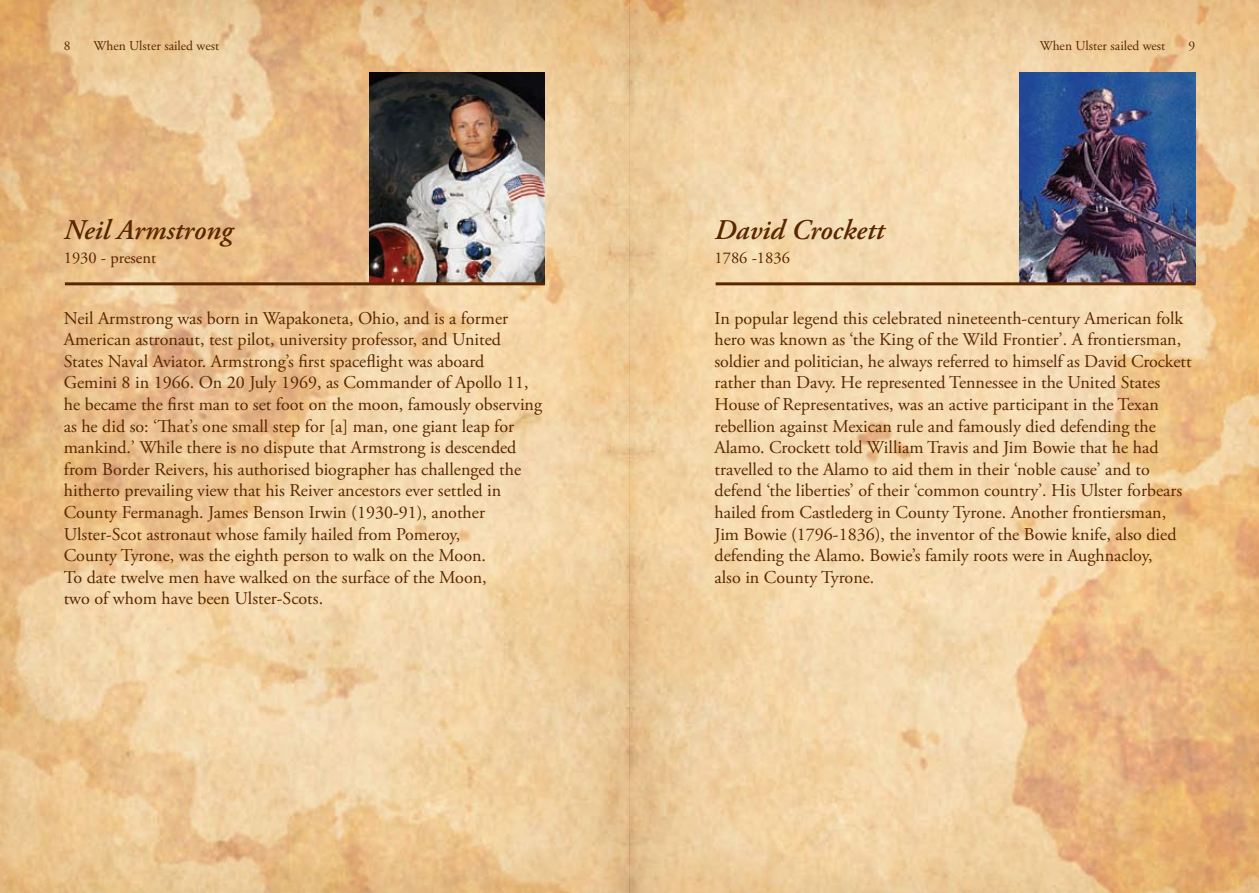
<style>
.page{position:relative;width:1259px;height:893px;background:#fff}
.page>*{position:absolute;margin:0;border:0;box-sizing:border-box;transform-origin:0 0}
.t1{font:italic 600 28.5px "Adobe Garamond Pro";color:#582700}
.t2{font:18px/21.6px "Adobe Garamond Pro";color:#582700}
.t3{font:16.5px "Adobe Garamond Pro";color:#582700}
.t4{font:13.5px "Adobe Garamond Pro";color:#582700}
</style>
<div class="page">
<img style="left:0;top:0;width:1259px;height:893px">
<img style="left:369px;top:72px;width:175px;height:210px">
<hr style="left:65px;top:282px;width:479px;height:3px;background:#582700">
<img style="left:1020px;top:72px;width:175px;height:210px">
<hr style="left:715px;top:282px;width:480px;height:3px;background:#582700">
<p class="t4" style="left:64px;top:37px;width:8px">8</p>
<p class="t4" style="left:94px;top:37px;width:127px">When Ulster sailed west</p>
<p class="t4" style="left:1039px;top:37px;width:127px">When Ulster sailed west</p>
<p class="t4" style="left:1188px;top:37px;width:8px">9</p>
<h1 class="t1" style="left:64px;top:214px;width:170px">Neil Armstrong</h1>
<p class="t3" style="left:64px;top:248px;width:94px">1930 - present</p>
<p class="t2" style="left:64px;top:308px;width:480px">Neil Armstrong was born in Wapakoneta, Ohio, and is a former American astronaut, test pilot, university professor, and United States Naval Aviator. Armstrong’s first spaceflight was aboard Gemini 8 in 1966. On 20 July 1969, as Commander of Apollo 11, he became the first man to set foot on the moon, famously observing as he did so: ‘That’s one small step for [a] man, one giant leap for mankind.’ While there is no dispute that Armstrong is descended from Border Reivers, his authorised biographer has challenged the hitherto prevailing view that his Reiver ancestors ever settled in County Fermanagh. James Benson Irwin (1930-91), another Ulster-Scot astronaut whose family hailed from Pomeroy,<br>County Tyrone, was the eighth person to walk on the Moon.<br>To date twelve men have walked on the surface of the Moon,<br>two of whom have been Ulster-Scots.</p>
<h1 class="t1" style="left:714px;top:214px;width:171px">David Crockett</h1>
<p class="t3" style="left:714px;top:248px;width:77px">1786 -1836</p>
<p class="t2" style="left:714px;top:308px;width:478px">In popular legend this celebrated nineteenth-century American folk hero was known as ‘the King of the Wild Frontier’. A frontiersman, soldier and politician, he always referred to himself as David Crockett rather than Davy. He represented Tennessee in the United States House of Representatives, was an active participant in the Texan rebellion against Mexican rule and famously died defending the Alamo. Crockett told William Travis and Jim Bowie that he had travelled to the Alamo to aid them in their ‘noble cause’ and to defend ‘the liberties’ of their ‘common country’. His Ulster forbears hailed from Castlederg in County Tyrone. Another frontiersman, Jim Bowie (1796-1836), the inventor of the Bowie knife, also died defending the Alamo. Bowie’s family roots were in Aughnacloy,<br>also in County Tyrone.</p>
</div>
